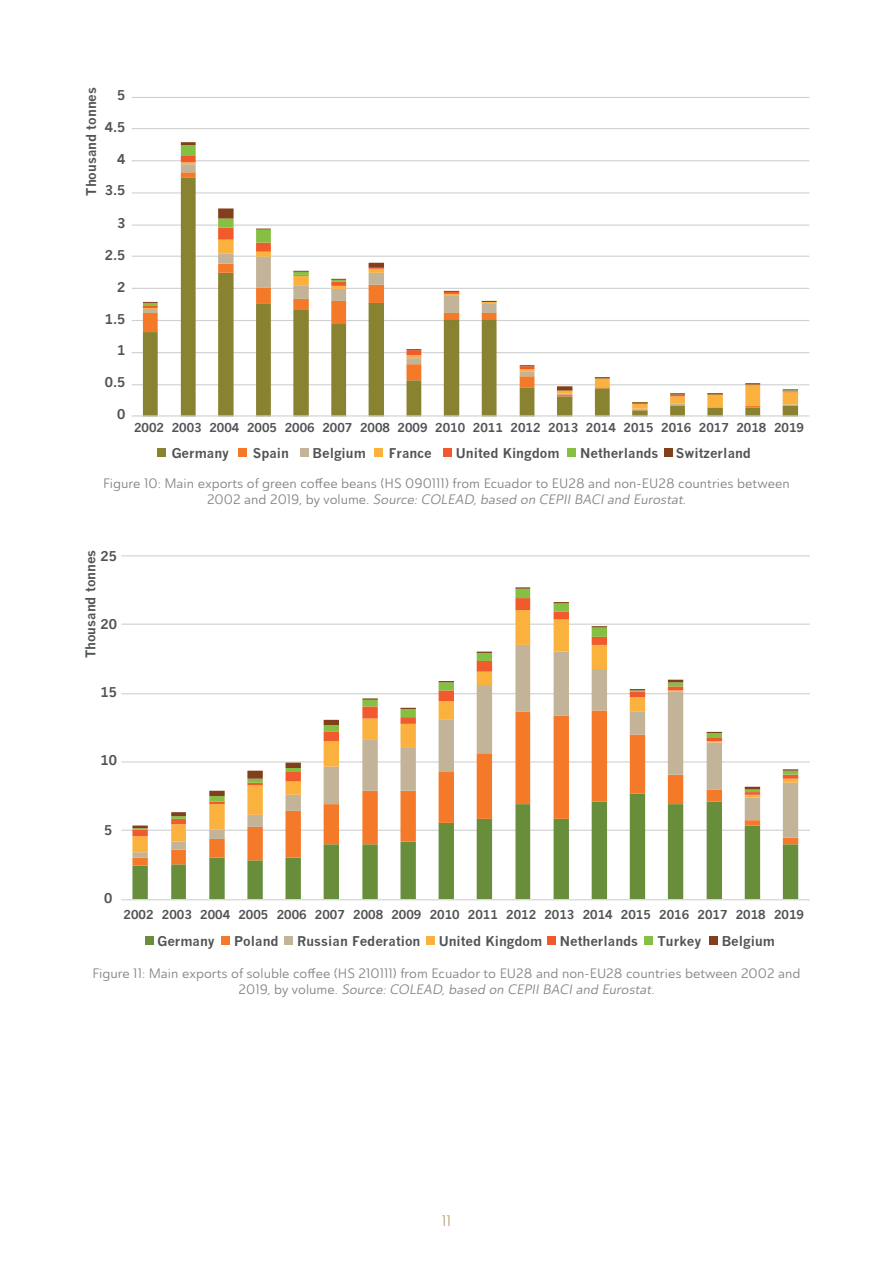
<style>
.page{position:relative;width:893px;height:1263px;background:#fff}
.page>*{position:absolute;margin:0;border:0;box-sizing:border-box;transform-origin:0 0}
.t1{font:15px "Ainslie Nor Boo";color:#ae9872}
.légendes{font:13.5px/16.2px "Ainslie Sans Nor Reg";color:#828687;text-align:center}
.t2{font:700 13.2px "News Gothic";color:#515455}
.t3{font:700 12px "News Gothic";color:#515455}
.s1{font-style:italic}
</style>
<div class="page">
<hr style="left:132px;top:384px;width:677px;height:1px;background:#cfd1d0">
<hr style="left:132px;top:352px;width:677px;height:1px;background:#cfd1d0">
<hr style="left:132px;top:320px;width:677px;height:1px;background:#cfd1d0">
<hr style="left:132px;top:288px;width:677px;height:1px;background:#cfd1d0">
<hr style="left:132px;top:256px;width:677px;height:1px;background:#cfd1d0">
<hr style="left:132px;top:224px;width:677px;height:2px;background:#cfd1d0">
<hr style="left:132px;top:192px;width:677px;height:1px;background:#cfd1d0">
<hr style="left:132px;top:160px;width:677px;height:1px;background:#cfd1d0">
<hr style="left:132px;top:128px;width:677px;height:1px;background:#cfd1d0">
<hr style="left:132px;top:97px;width:677px;height:1px;background:#cfd1d0">
<svg style="left:143px;top:409px;width:655px;height:6px"></svg>
<svg style="left:143px;top:403px;width:655px;height:5px"></svg>
<svg style="left:143px;top:142px;width:655px;height:261px"></svg>
<hr style="left:132px;top:415px;width:677px;height:1px;background:#cfd1d0">
<div style="left:157px;top:448px;width:9px;height:9px;background:#898230"></div>
<div style="left:238px;top:448px;width:8px;height:9px;background:#f47929"></div>
<div style="left:300px;top:448px;width:8px;height:9px;background:#c2b399"></div>
<div style="left:375px;top:448px;width:8px;height:9px;background:#fbb13e"></div>
<div style="left:443px;top:448px;width:8px;height:9px;background:#f15a2c"></div>
<div style="left:567px;top:448px;width:8px;height:9px;background:#86c043"></div>
<div style="left:664px;top:448px;width:9px;height:9px;background:#823f1b"></div>
<hr style="left:121px;top:830px;width:689px;height:1px;background:#cfd1d0">
<hr style="left:121px;top:761px;width:689px;height:1px;background:#cfd1d0">
<hr style="left:121px;top:693px;width:689px;height:1px;background:#cfd1d0">
<hr style="left:121px;top:624px;width:689px;height:1px;background:#cfd1d0">
<hr style="left:121px;top:555px;width:689px;height:1px;background:#cfd1d0">
<svg style="left:132px;top:866px;width:666px;height:33px"></svg>
<svg style="left:132px;top:858px;width:666px;height:8px"></svg>
<svg style="left:132px;top:852px;width:666px;height:6px"></svg>
<svg style="left:132px;top:836px;width:666px;height:16px"></svg>
<svg style="left:132px;top:829px;width:666px;height:7px"></svg>
<svg style="left:132px;top:587px;width:666px;height:241px"></svg>
<hr style="left:121px;top:899px;width:689px;height:1px;background:#cfd1d0">
<div style="left:145px;top:936px;width:8px;height:9px;background:#688e3c"></div>
<div style="left:221px;top:936px;width:9px;height:9px;background:#f47929"></div>
<div style="left:284px;top:936px;width:9px;height:9px;background:#c2b399"></div>
<div style="left:426px;top:936px;width:8px;height:9px;background:#fbb13e"></div>
<div style="left:547px;top:936px;width:8px;height:9px;background:#f15a2c"></div>
<div style="left:645px;top:936px;width:8px;height:9px;background:#86c043"></div>
<div style="left:709px;top:936px;width:9px;height:9px;background:#823f1b"></div>
<p class="t2" style="left:83px;top:196px;width:110px;rotate:-90deg">Thousand tonnes</p>
<p class="t2" style="left:117px;top:87px;width:10px">5</p>
<p class="t2" style="left:105px;top:119px;width:22px">4.5</p>
<p class="t2" style="left:117px;top:151px;width:10px">4</p>
<p class="t2" style="left:105px;top:183px;width:22px">3.5</p>
<p class="t2" style="left:117px;top:215px;width:10px">3</p>
<p class="t2" style="left:105px;top:247px;width:22px">2.5</p>
<p class="t2" style="left:117px;top:279px;width:10px">2</p>
<p class="t2" style="left:105px;top:311px;width:22px">1.5</p>
<p class="t2" style="left:117px;top:342px;width:10px">1</p>
<p class="t2" style="left:105px;top:374px;width:22px">0.5</p>
<p class="t2" style="left:117px;top:407px;width:10px">0</p>
<p class="t3" style="left:134px;top:420px;width:671px">2002 2003 2004 2005 2006 2007 2008 2009 2010 2011 2012 2013 2014 2015 2016 2017 2018 2019</p>
<p class="t2" style="left:172px;top:445px;width:59px">Germany</p>
<p class="t2" style="left:253px;top:445px;width:38px">Spain</p>
<p class="t2" style="left:313px;top:445px;width:55px">Belgium</p>
<p class="t2" style="left:389px;top:445px;width:45px">France</p>
<p class="t2" style="left:456px;top:445px;width:105px">United Kingdom</p>
<p class="t2" style="left:580px;top:445px;width:80px">Netherlands</p>
<p class="t2" style="left:676px;top:445px;width:77px">Switzerland</p>
<p class="légendes" style="left:103px;top:475px;width:688px">Figure 10: Main exports of green coffee beans (HS 090111) from Ecuador to EU28 and non-EU28 countries between<br>2 0 0 2 a n d 2 0 1 9, by vo l u m e <span class="s1">. Source: COLEAD, based on CEPII BACI and Eurostat.</span></p>
<p class="t2" style="left:83px;top:658px;width:110px;rotate:-90deg">Thousand tonnes</p>
<p class="t2" style="left:100px;top:548px;width:18px">25</p>
<p class="t2" style="left:100px;top:616px;width:18px">20</p>
<p class="t2" style="left:100px;top:684px;width:18px">15</p>
<p class="t2" style="left:100px;top:752px;width:18px">10</p>
<p class="t2" style="left:104px;top:822px;width:10px">5</p>
<p class="t2" style="left:104px;top:890px;width:10px">0</p>
<p class="t3" style="left:124px;top:907px;width:682px">2002 2003 2004 2005 2006 2007 2008 2009 2010 2011 2012 2013 2014 2015 2016 2017 2018 2019</p>
<p class="t2" style="left:157px;top:933px;width:59px">Germany</p>
<p class="t2" style="left:234px;top:933px;width:46px">Poland</p>
<p class="t2" style="left:297px;top:933px;width:125px">Russian Federation</p>
<p class="t2" style="left:439px;top:933px;width:105px">United Kingdom</p>
<p class="t2" style="left:560px;top:933px;width:80px">Netherlands</p>
<p class="t2" style="left:657px;top:933px;width:45px">Turkey</p>
<p class="t2" style="left:722px;top:933px;width:55px">Belgium</p>
<p class="légendes" style="left:92px;top:965px;width:710px">Figure 11: Main exports of soluble coffee (HS 210111) from Ecuador to EU28 and non-EU28 countries between 2002 and<br>2 0 1 9 , by v o l u m e <span class="s1">. Source: COLEAD, based on CEPII BACI and Eurostat.</span></p>
<p class="t1" style="left:442px;top:1211px;width:11px">11</p>
</div>
